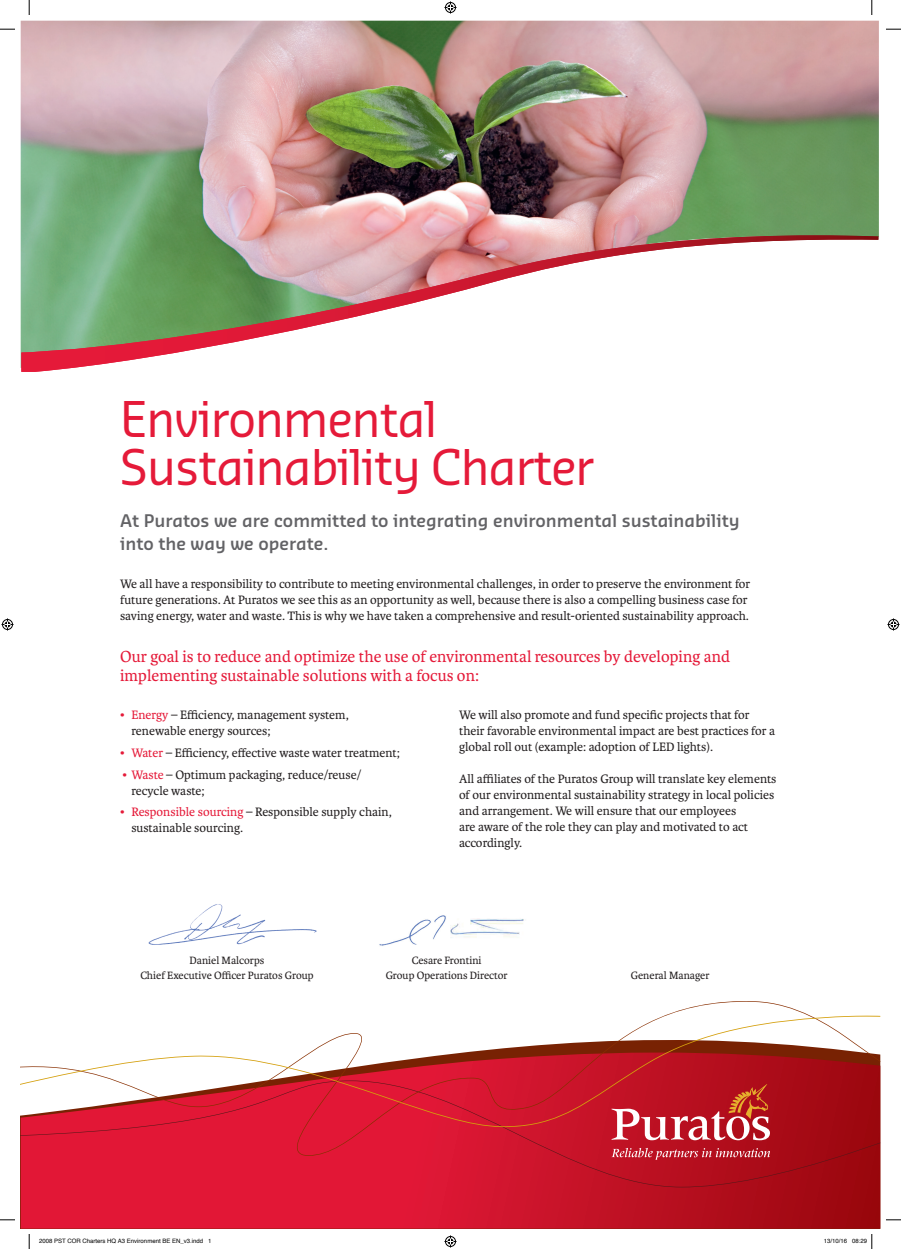
<style>
.page{position:relative;width:901px;height:1249px;background:#fff}
.page>*{position:absolute;margin:0;border:0;box-sizing:border-box;transform-origin:0 0}
.t1{font:48px/48px "Sansa Std";letter-spacing:-.03em;color:#e51a39}
.t2{font:17px/19px "Karmina";color:#e51a39}
.t3{font:600 17px/23px "Sansa Std";color:#636366}
.t4{font:13px/16px "Karmina";color:#231f20}
.t5{font:11.3px/14.8px "Karmina";color:#231f20;text-align:center}
.t6{font:6px "Helvetica";color:#000}
.s1{color:#e51a39}
</style>
<div class="page">
<img style="left:148px;top:904px;width:169px;height:41px">
<img style="left:379px;top:915px;width:145px;height:31px">
<img style="left:21px;top:21px;width:857px;height:214px">
<svg style="left:21px;top:235px;width:857px;height:137px"></svg>
<svg style="left:21px;top:1187px;width:859px;height:42px;background:#cc132a"></svg>
<svg style="left:21px;top:1174px;width:859px;height:13px;background:#cc132a"></svg>
<svg style="left:21px;top:1001px;width:859px;height:173px"></svg>
<svg style="left:21px;top:1016px;width:859px;height:134px"></svg>
<svg style="left:611px;top:1084px;width:158px;height:56px;background:#c63f47"></svg>
<svg style="left:611px;top:1148px;width:158px;height:12px;background:#c43e4a"></svg>
<svg style="left:0;top:29px;width:15px;height:1px"></svg>
<svg style="left:886px;top:29px;width:14px;height:1px"></svg>
<svg style="left:0;top:1219px;width:15px;height:2px"></svg>
<svg style="left:886px;top:1219px;width:14px;height:2px"></svg>
<svg style="left:29px;top:0;width:1px;height:15px"></svg>
<svg style="left:29px;top:1234px;width:1px;height:15px"></svg>
<svg style="left:871px;top:0;width:1px;height:15px"></svg>
<svg style="left:444px;top:2px;width:12px;height:12px"></svg>
<svg style="left:444px;top:1235px;width:12px;height:12px"></svg>
<svg style="left:2px;top:618px;width:12px;height:12px"></svg>
<svg style="left:887px;top:618px;width:12px;height:12px"></svg>
<svg style="left:871px;top:1234px;width:1px;height:15px"></svg>
<h1 class="t1" style="left:120px;top:392px;width:476px">Environmental<br>Sustainability Charter</h1>
<h2 class="t3" style="left:120px;top:508px;width:621px">At Puratos we are committed to integrating environmental sustainability into the way we operate.</h2>
<p class="t4" style="left:120px;top:576px;width:631px">We all have a responsibility to contribute to meeting environmental challenges, in order to preserve the environment for future generations. At Puratos we see this as an opportunity as well, because there is also a compelling business case for saving energy, water and waste. This is why we have taken a comprehensive and result-oriented sustainability approach.</p>
<h2 class="t2" style="left:120px;top:647px;width:611px">Our goal is to reduce and optimize the use of environmental resources by developing and implementing sustainable solutions with a focus on:</h2>
<p class="t4" style="left:131px;top:707px;width:219px;text-indent:-11px"><span class="s1">• Energy</span> – Efficiency, management system, renewable energy sources;</p>
<p class="t4" style="left:120px;top:745px;width:281px"><span class="s1">• Water</span> – Efficiency, effective waste water treatment;</p>
<p class="t4" style="left:131px;top:767px;width:231px;text-indent:-9px"><span class="s1">• Waste</span> – Optimum packaging, reduce/reuse/ recycle waste;</p>
<p class="t4" style="left:131px;top:804px;width:262px;text-indent:-11px"><span class="s1">• Responsible sourcing</span> – Responsible supply chain, sustainable sourcing.</p>
<p class="t4" style="left:459px;top:707px;width:317px">We will also promote and fund specific projects that for their favorable environmental impact are best practices for a global roll out (example: adoption of LED lights).</p>
<p class="t4" style="left:459px;top:771px;width:319px">All affiliates of the Puratos Group will translate key elements of our environmental sustainability strategy in local policies and arrangement. We will ensure that our employees<br>are aware of the role they can play and motivated to act accordingly.</p>
<p class="t5" style="left:140px;top:953px;width:175px">Daniel Malcorps<br>Chief Executive Officer Puratos Group</p>
<p class="t5" style="left:385px;top:953px;width:124px">Cesare Frontini<br>Group Operations Director</p>
<p class="t5" style="left:630px;top:968px;width:80px">General Manager</p>
<p class="t6" style="left:39px;top:1236px;width:174px">2008 PST COR Charters HQ A3 Environment BE EN_v3.indd 1</p>
<p class="t6" style="left:823px;top:1236px;width:45px">13/10/16 08:29</p>
</div>
